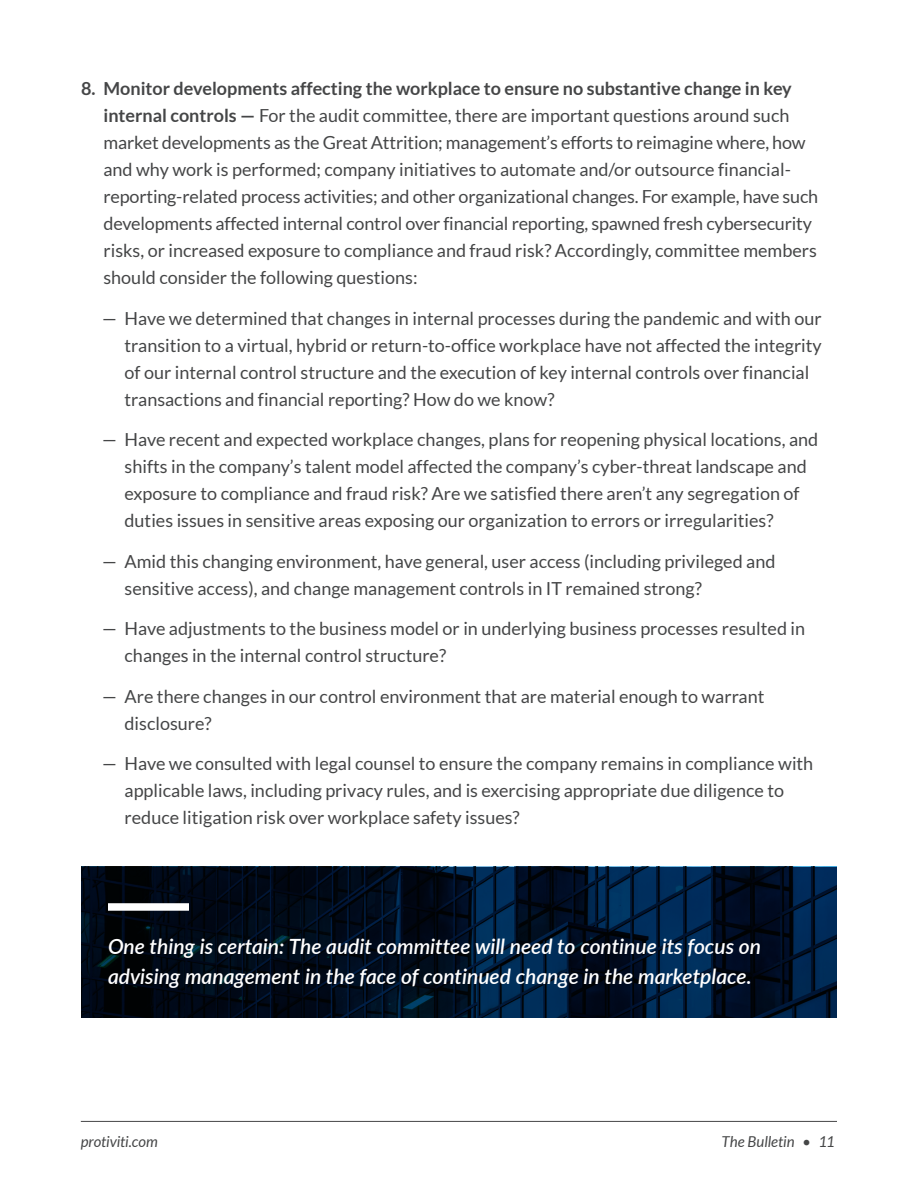
<style>
.page{position:relative;width:918px;height:1188px;background:#fff}
.page>*{position:absolute;margin:0;border:0;box-sizing:border-box;transform-origin:0 0}
.Body_Intro_-_12_16_L{font:italic 600 21px/30px "Lato";color:#fff}
.t1{font:18px/27px "Lato";color:#454647}
.t2{font:italic 15px "Lato";letter-spacing:-.005em;color:#454647}
.s1{font-weight:700}
</style>
<div class="page">
<hr style="left:81px;top:1121px;width:756px;height:1px;background:#454647">
<svg style="left:81px;top:867px;width:756px;height:150px;background:#001126"></svg>
<div style="left:108px;top:903px;width:81px;height:8px;background:#fff"></div>
<p class="t1" style="left:104px;top:75px;width:716px;text-indent:-22px"><span class="s1">8. Monitor developments affecting the workplace to ensure no substantive change in key internal controls —</span> For the audit committee, there are important questions around such market developments as the Great Attrition; management’s efforts to reimagine where, how and why work is performed; company initiatives to automate and/or outsource financial&shy;reporting-related process activities; and other organizational changes. For example, have such developments affected internal control over financial reporting, spawned fresh cybersecurity risks, or increased exposure to compliance and fraud risk? Accordingly, committee members should consider the following questions:</p>
<p class="t1" style="left:125px;top:305px;width:699px;text-indent:-22px">— Have we determined that changes in internal processes during the pandemic and with our transition to a virtual, hybrid or return-to-office workplace have not affected the integrity of our internal control structure and the execution of key internal controls over financial transactions and financial reporting? How do we know?</p>
<p class="t1" style="left:125px;top:426px;width:695px;text-indent:-22px">— Have recent and expected workplace changes, plans for reopening physical locations, and shifts in the company’s talent model affected the company’s cyber-threat landscape and exposure to compliance and fraud risk? Are we satisfied there aren’t any segregation of duties issues in sensitive areas exposing our organization to errors or irregularities?</p>
<p class="t1" style="left:125px;top:548px;width:652px;text-indent:-22px">— Amid this changing environment, have general, user access (including privileged and sensitive access), and change management controls in IT remained strong?</p>
<p class="t1" style="left:125px;top:615px;width:682px;text-indent:-22px">— Have adjustments to the business model or in underlying business processes resulted in changes in the internal control structure?</p>
<p class="t1" style="left:125px;top:683px;width:641px;text-indent:-22px">— Are there changes in our control environment that are material enough to warrant disclosure?</p>
<p class="t1" style="left:125px;top:750px;width:690px;text-indent:-22px">— Have we consulted with legal counsel to ensure the company remains in compliance with applicable laws, including privacy rules, and is exercising appropriate due diligence to reduce litigation risk over workplace safety issues?</p>
<p class="Body_Intro_-_12_16_L" style="left:108px;top:931px;width:655px">One thing is certain: The audit committee will need to continue its focus on advising management in the face of continued change in the marketplace.</p>
<p class="t2" style="left:81px;top:1133px;width:78px">protiviti.com</p>
<p class="t2" style="left:722px;top:1133px;width:115px">The Bulletin • 11</p>
</div>
